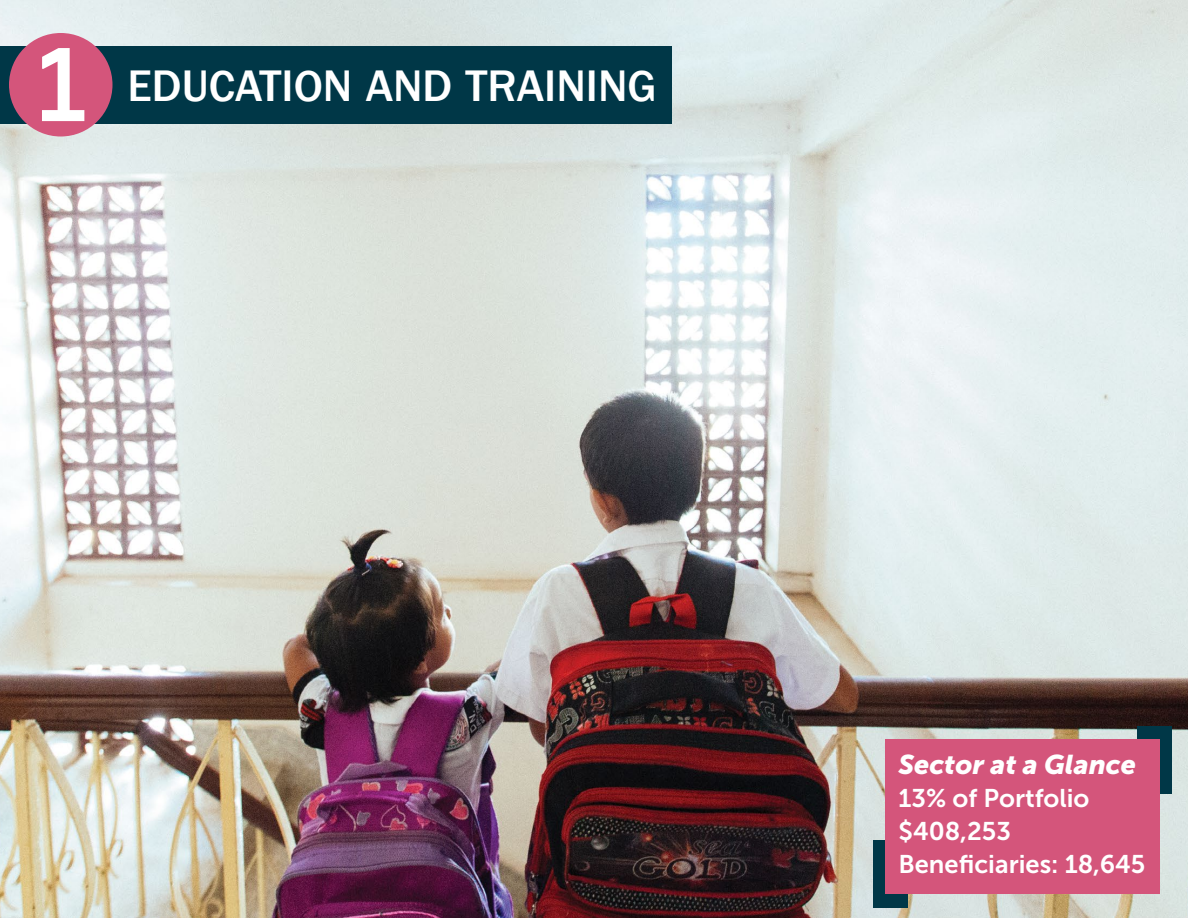
<style>
.page{position:relative;width:1188px;height:918px;background:#fff}
.page>*{position:absolute;margin:0;border:0;box-sizing:border-box;transform-origin:0 0}
.t1{font:105px "PF Din Regular 7";color:#fff}
.t2{font:500 45.45px "Franklin Gothic LT";color:#fff}
.t3{font:italic 27px "Museo Sans 900";color:#fff}
.t4{font:25.5px/33px "Museo Sans 700";color:#fff}
</style>
<div class="page">
<img style="left:0;top:0;width:1188px;height:918px">
<div style="left:1137px;top:726px;width:35px;height:68px;background:#003747"></div>
<div style="left:873px;top:840px;width:35px;height:68px;background:#003747"></div>
<div style="left:885px;top:740px;width:275px;height:154px;background:#d4557b"></div>
<div style="left:0;top:46px;width:672px;height:78px;background:#003747"></div>
<div style="left:9px;top:33px;width:103px;height:103px;background:#d4557b;border-radius:50%"></div>
<h1 class="t1" style="left:32px;top:22px;width:59px">1</h1>
<h2 class="t2" style="left:128px;top:61px;width:531px">EDUCATION AND TRAINING</h2>
<p class="t3" style="left:898px;top:749px;width:239px">Sector at a Glance</p>
<p class="t4" style="left:898px;top:781px;width:248px">13% of Portfolio $408,253<br>Beneficiaries: 18,645</p>
</div>
